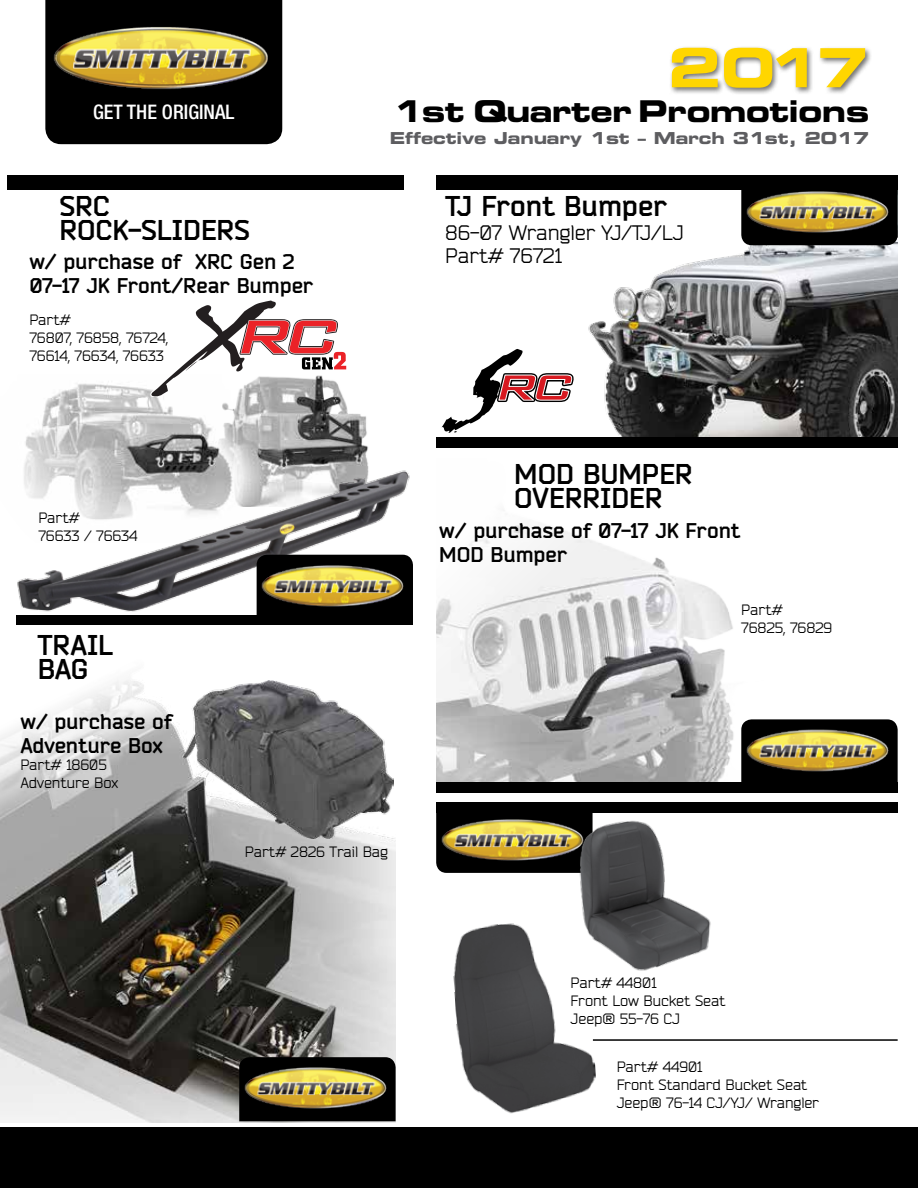
<style>
.page{position:relative;width:918px;height:1188px;background:#fff}
.page>*{position:absolute;margin:0;border:0;box-sizing:border-box;transform-origin:0 0}
.t1{font:54px "Eurostile Bold Extended Two";color:#ffd600}
.t2{font:30px "Eurostile Bold Extended Two";letter-spacing:-.025em;color:#000}
.t3{font:700 28.2px/24px "Bender";color:#000}
.t4{font:700 21px/24px "Bender";color:#000}
.t5{font:21px "Bender";color:#000}
.t6{font:500 condensed 20.1px "Helvetica Neue LT Std";color:#fff}
.t7{font:16.5px "Eurostile Bold Extended Two";letter-spacing:-.01em;color:#5d5d60}
.t8{font:15px/18px "Bender";color:#000}
</style>
<div class="page">
<div style="left:0;top:1127px;width:918px;height:61px;background:#000"></div>
<div style="left:669px;top:45px;width:203px;height:50px;background:#000;opacity:.55"></div>
<div style="left:45px;top:0;width:238px;height:145px;background:#000"></div>
<img style="left:48px;top:3px;width:232px;height:108px">
<img style="left:0;top:680px;width:396px;height:443px">
<img style="left:183px;top:681px;width:210px;height:158px">
<div style="left:436px;top:175px;width:462px;height:15px;background:#000"></div>
<div style="left:8px;top:175px;width:396px;height:15px;background:#000"></div>
<img style="left:576px;top:247px;width:322px;height:191px">
<svg style="left:436px;top:349px;width:140px;height:89px"></svg>
<div style="left:436px;top:438px;width:462px;height:10px;background:#000"></div>
<div style="left:436px;top:803px;width:462px;height:10px;background:#000"></div>
<img style="left:271px;top:397px;width:97px;height:66px">
<img style="left:25px;top:383px;width:246px;height:80px">
<svg style="left:150px;top:300px;width:196px;height:97px"></svg>
<img style="left:16px;top:463px;width:397px;height:162px">
<svg style="left:741px;top:190px;width:157px;height:57px"></svg>
<img style="left:743px;top:190px;width:153px;height:57px">
<img style="left:438px;top:813px;width:153px;height:60px">
<img style="left:436px;top:525px;width:298px;height:257px">
<div style="left:436px;top:782px;width:462px;height:10px;background:#000"></div>
<svg style="left:741px;top:724px;width:157px;height:58px"></svg>
<img style="left:743px;top:719px;width:153px;height:63px">
<svg style="left:255px;top:553px;width:158px;height:68px"></svg>
<img style="left:258px;top:549px;width:153px;height:71px">
<svg style="left:237px;top:1055px;width:159px;height:68px"></svg>
<img style="left:241px;top:1052px;width:153px;height:71px">
<img style="left:571px;top:816px;width:140px;height:155px">
<img style="left:453px;top:919px;width:145px;height:195px">
<hr style="left:593px;top:1039px;width:305px;height:2px;background:#000">
<h3 class="t6" style="left:93px;top:100px;width:143px">GET THE ORIGINAL</h3>
<h3 class="t3" style="left:59px;top:194px;width:192px">SRC<br>ROCK-SLIDERS</h3>
<h1 class="t1" style="left:668px;top:30px;width:203px">2017</h1>
<h2 class="t2" style="left:393px;top:90px;width:478px">1st Quarter Promotions</h2>
<p class="t7" style="left:390px;top:126px;width:481px">Effective January 1st – March 31st, 2017</p>
<h3 class="t3" style="left:445px;top:194px;width:224px">TJ Front Bumper</h3>
<h3 class="t5" style="left:445px;top:220px;width:240px">86-07 Wrangler YJ/TJ/LJ</h3>
<h3 class="t4" style="left:29px;top:250px;width:267px">w/ purchase of XRC Gen 2</h3>
<h3 class="t5" style="left:445px;top:243px;width:119px">Part# 76721</h3>
<h3 class="t4" style="left:29px;top:274px;width:286px">07-17 JK Front/Rear Bumper</h3>
<p class="t8" style="left:29px;top:311px;width:140px">Part#<br>76807, 76858, 76724,<br>76614, 76634, 76633</p>
<p class="t8" style="left:38px;top:509px;width:101px">Part#<br>76633 / 76634</p>
<h3 class="t3" style="left:37px;top:633px;width:77px">TRAIL</h3>
<h3 class="t3" style="left:38px;top:657px;width:52px">BAG</h3>
<h3 class="t4" style="left:20px;top:710px;width:154px">w/ purchase of<br>Adventure Box</h3>
<p class="t8" style="left:20px;top:756px;width:99px">Part# 18605<br>Adventure Box</p>
<h3 class="t3" style="left:514px;top:463px;width:180px">MOD BUMPER<br>OVERRIDER</h3>
<h3 class="t4" style="left:439px;top:519px;width:303px">w/ purchase of 07-17 JK Front<br>MOD Bumper</h3>
<p class="t8" style="left:741px;top:601px;width:93px">Part#<br>76825, 76829</p>
<p class="t8" style="left:245px;top:842px;width:145px">Part# 2826 Trail Bag</p>
<p class="t8" style="left:571px;top:974px;width:156px">Part# 44801<br>Front Low Bucket Seat<br>Jeep® 55-76 CJ</p>
<p class="t8" style="left:617px;top:1058px;width:204px">Part# 44901<br>Front Standard Bucket Seat<br>Jeep® 76-14 CJ/YJ/ Wrangler</p>
</div>
